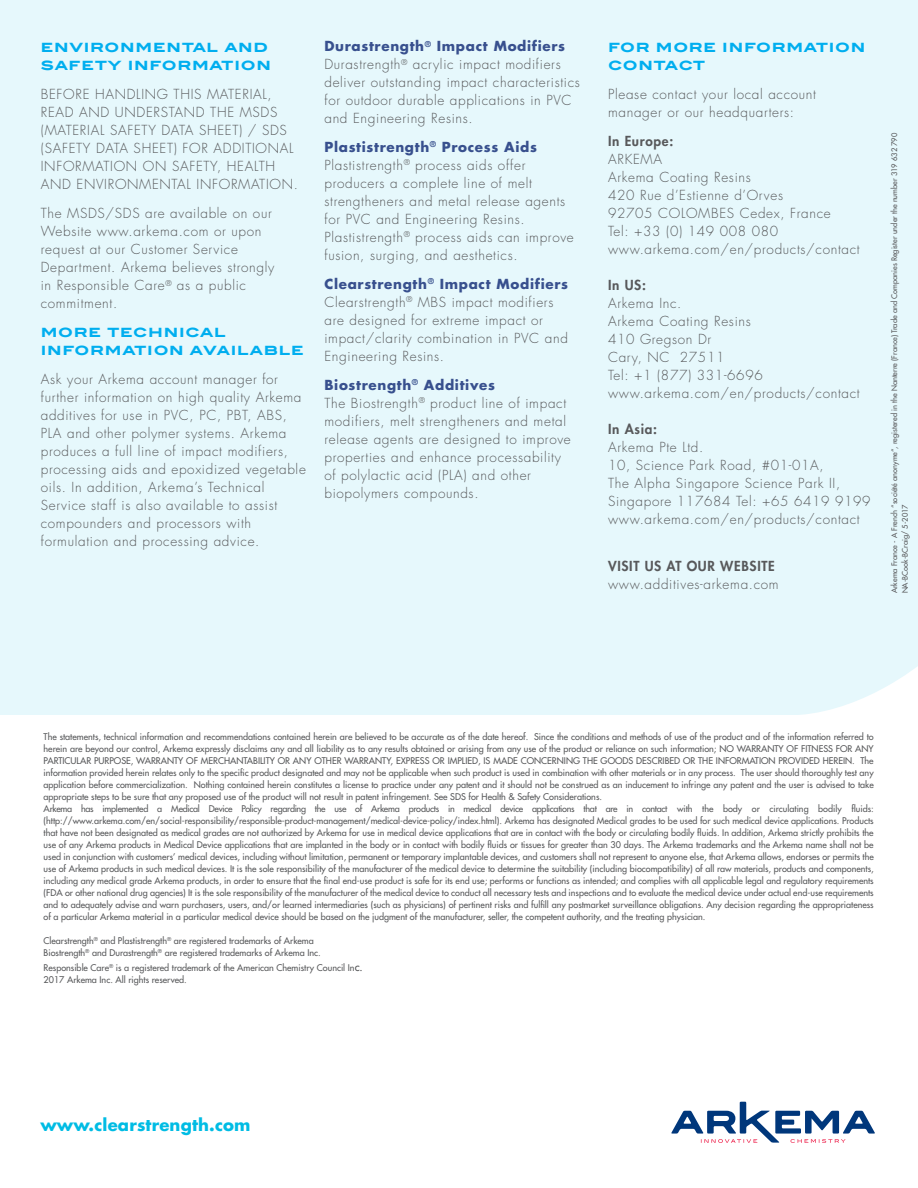
<style>
.page{position:relative;width:918px;height:1188px;background:#fff}
.page>*{position:absolute;margin:0;border:0;box-sizing:border-box;transform-origin:0 0}
.t1{font:700 16.5px "Futura";letter-spacing:.01em;color:#00bce4}
.t2{font:700 15px/18px "Blair ITC";letter-spacing:.05em;color:#00aeef}
.t3{font:300 13.5px/18px "Futura";letter-spacing:.05em;color:#58595b}
.t4{font:800 13.5px "Futura";letter-spacing:.05em;color:#58595b}
.t5{font:9px/12px "Futura";color:#58595b}
.t6{font:7.5px/10.5px "Futura";color:#58595b}
.s1{font-weight:700;color:#38508e}
.s2{font-size:11.25px}
</style>
<div class="page">
<div style="left:0;top:0;width:918px;height:762px;background:#e6f8fc"></div>
<svg style="left:671px;top:1102px;width:204px;height:41px"></svg>
<div style="left:0;top:715px;width:918px;height:86px;background:#fff"></div>
<svg style="left:803px;top:666px;width:115px;height:49px"></svg>
<h2 class="t2" style="left:41px;top:38px;width:232px">ENVIRONMENTAL AND<br>SAFETY INFORMATION</h2>
<h3 class="t3" style="left:41px;top:86px;width:259px">BEFORE HANDLING THIS MATERIAL,<br>READ AND UNDERSTAND THE MSDS (MATERIAL SAFETY DATA SHEET) / SDS (SAFETY DATA SHEET) FOR ADDITIONAL<br>INFORMATION ON SAFETY, HEALTH<br>AND ENVIRONMENTAL INFORMATION.</h3>
<h3 class="t3" style="left:41px;top:205px;width:235px">The MSDS/SDS are available on our<br>Website www.arkema.com or upon request at our Customer Service<br>Department. Arkema believes strongly in Responsible Care<sup>®</sup> as a public commitment.</h3>
<h2 class="t2" style="left:41px;top:322px;width:265px">MORE TECHNICAL<br>INFORMATION AVAILABLE</h2>
<p class="t3" style="left:41px;top:370px;width:267px">Ask your Arkema account manager for further information on high quality Arkema additives for use in PVC, PC, PBT, ABS, PLA and other polymer systems. Arkema produces a full line of impact modifiers, processing aids and epoxidized vegetable oils. In addition, Arkema’s Technical Service staff is also available to assist compounders and processors with formulation and processing advice.</p>
<h3 class="t3" style="left:324px;top:38px;width:257px"><span class="s1">Durastrength</span><sup>®</sup> <span class="s1">Impact Modifiers </span>Durastrength<sup>®</sup> acrylic impact modifiers deliver outstanding impact characteristics for outdoor durable applications in PVC and Engineering Resins.</h3>
<p class="t3" style="left:324px;top:138px;width:251px"><span class="s1">Plastistrength</span><sup>®</sup> <span class="s1">Process Aids </span>Plastistrength<sup>®</sup> process aids offer producers a complete line of melt strengtheners and metal release agents for PVC and Engineering Resins.<br>Plastistrength<sup>®</sup> process aids can improve fusion, surging, and aesthetics.</p>
<h3 class="t3" style="left:324px;top:275px;width:245px"><span class="s1">Clearstrength</span><sup>®</sup> <span class="s1">Impact Modifiers </span>Clearstrength<sup>®</sup> MBS impact modifiers are designed for extreme impact or impact/clarity combination in PVC and Engineering Resins.</h3>
<p class="t3" style="left:324px;top:376px;width:248px"><span class="s1">Biostrength</span><sup>®</sup> <span class="s1">Additives<br></span>The Biostrength<sup>®</sup> product line of impact modifiers, melt strengtheners and metal release agents are designed to improve properties and enhance processability of polylactic acid (PLA) and other biopolymers compounds.</p>
<h2 class="t2" style="left:608px;top:38px;width:259px">FOR MORE INFORMATION<br>CONTACT</h2>
<h3 class="t3" style="left:608px;top:86px;width:209px">Please contact your local account manager or our headquarters:</h3>
<h3 class="t4" style="left:608px;top:132px;width:67px">In Europe:</h3>
<h3 class="t3" style="left:608px;top:151px;width:253px">ARKEMA<br>Arkema Coating Resins<br>420 Rue d’Estienne d’Orves<br>92705 COLOMBES Cedex, France<br>Tel: +33 (0) 149 008 080 www.arkema.com/en/products/contact</h3>
<h3 class="t4" style="left:608px;top:276px;width:39px">In US:</h3>
<h3 class="t3" style="left:608px;top:295px;width:253px">Arkema Inc.<br>Arkema Coating Resins<br>410 Gregson Dr<br>Cary, NC 27511<br>Tel: +1 (877) 331-6696 www.arkema.com/en/products/contact</h3>
<h3 class="t4" style="left:608px;top:420px;width:50px">In Asia:</h3>
<h3 class="t3" style="left:608px;top:438px;width:264px">Arkema Pte Ltd.<br>10, Science Park Road, #01-01A,<br>The Alpha Singapore Science Park II,<br>Singapore 117684 Tel: +65 6419 9199 www.arkema.com/en/products/contact</h3>
<h3 class="t4" style="left:608px;top:557px;width:168px">VISIT US AT OUR WEBSITE</h3>
<h3 class="t3" style="left:608px;top:575px;width:172px">www.additives-arkema.com</h3>
<p class="t6" style="left:889px;top:593px;width:462px;rotate:-90deg">Arkema France - A French “société anonyme“, registered in the Nanterre (France) Trade and Companies Register under the number 319 632 790<br>NA-BCook-BCraig/ 5-2017</p>
<p class="t5" style="left:44px;top:731px;width:832px">The statements, technical information and recommendations contained herein are believed to be accurate as of the date hereof. Since the conditions and methods of use of the product and of the information referred to herein are beyond our control, Arkema expressly disclaims any and all liability as to any results obtained or arising from any use of the product or reliance on such information; NO WARRANTY OF FITNESS FOR ANY PARTICULAR PURPOSE, WARRANTY OF MERCHANTABILITY OR ANY OTHER WARRANTY, EXPRESS OR IMPLIED, IS MADE CONCERNING THE GOODS DESCRIBED OR THE INFORMATION PROVIDED HEREIN. The information provided herein relates only to the specific product designated and may not be applicable when such product is used in combination with other materials or in any process. The user should thoroughly test any application before commercialization. Nothing contained herein constitutes a license to practice under any patent and it should not be construed as an inducement to infringe any patent and the user is advised to take appropriate steps to be sure that any proposed use of the product will not result in patent infringement. See SDS for Health &amp; Safety Considerations.<br>Arkema has implemented a Medical Device Policy regarding the use of Arkema products in medical device applications that are in contact with the body or circulating bodily fluids: (http://www.arkema.com/en/social-responsibility/responsible-product-management/medical-device-policy/index.html). Arkema has designated Medical grades to be used for such medical device applications. Products that have not been designated as medical grades are not authorized by Arkema for use in medical device applications that are in contact with the body or circulating bodily fluids. In addition, Arkema strictly prohibits the use of any Arkema products in Medical Device applications that are implanted in the body or in contact with bodily fluids or tissues for greater than 30 days. The Arkema trademarks and the Arkema name shall not be used in conjunction with customers’ medical devices, including without limitation, permanent or temporary implantable devices, and customers shall not represent to anyone else, that Arkema allows, endorses or permits the use of Arkema products in such medical devices. It is the sole responsibility of the manufacturer of the medical device to determine the suitability (including biocompatibility) of all raw materials, products and components, including any medical grade Arkema products, in order to ensure that the final end-use product is safe for its end use; performs or functions as intended; and complies with all applicable legal and regulatory requirements (FDA or other national drug agencies) It is the sole responsibility of the manufacturer of the medical device to conduct all necessary tests and inspections and to evaluate the medical device under actual end-use requirements and to adequately advise and warn purchasers, users, and/or learned intermediaries (such as physicians) of pertinent risks and fulfill any postmarket surveillance obligations. Any decision regarding the appropriateness of a particular Arkema material in a particular medical device should be based on the judgment of the manufacturer, seller, the competent authority, and the treating physician.</p>
<p class="t5" style="left:44px;top:935px;width:279px">Clearstrength<sup>®</sup> and Plastistrength<sup>®</sup> are registered trademarks of Arkema<br>Biostrength<sup>®</sup> and Durastrength<sup>®</sup> are registered trademarks of Arkema Inc.</p>
<p class="t5" style="left:44px;top:962px;width:321px">Responsible Care<sup>®</sup> is a registered trademark of the American Chemistry Council In<span class="s2">c.<br></span>2017 Arkema Inc. All rights reserved.</p>
<h1 class="t1" style="left:40px;top:1114px;width:212px">www.clearstrength.com</h1>
</div>
